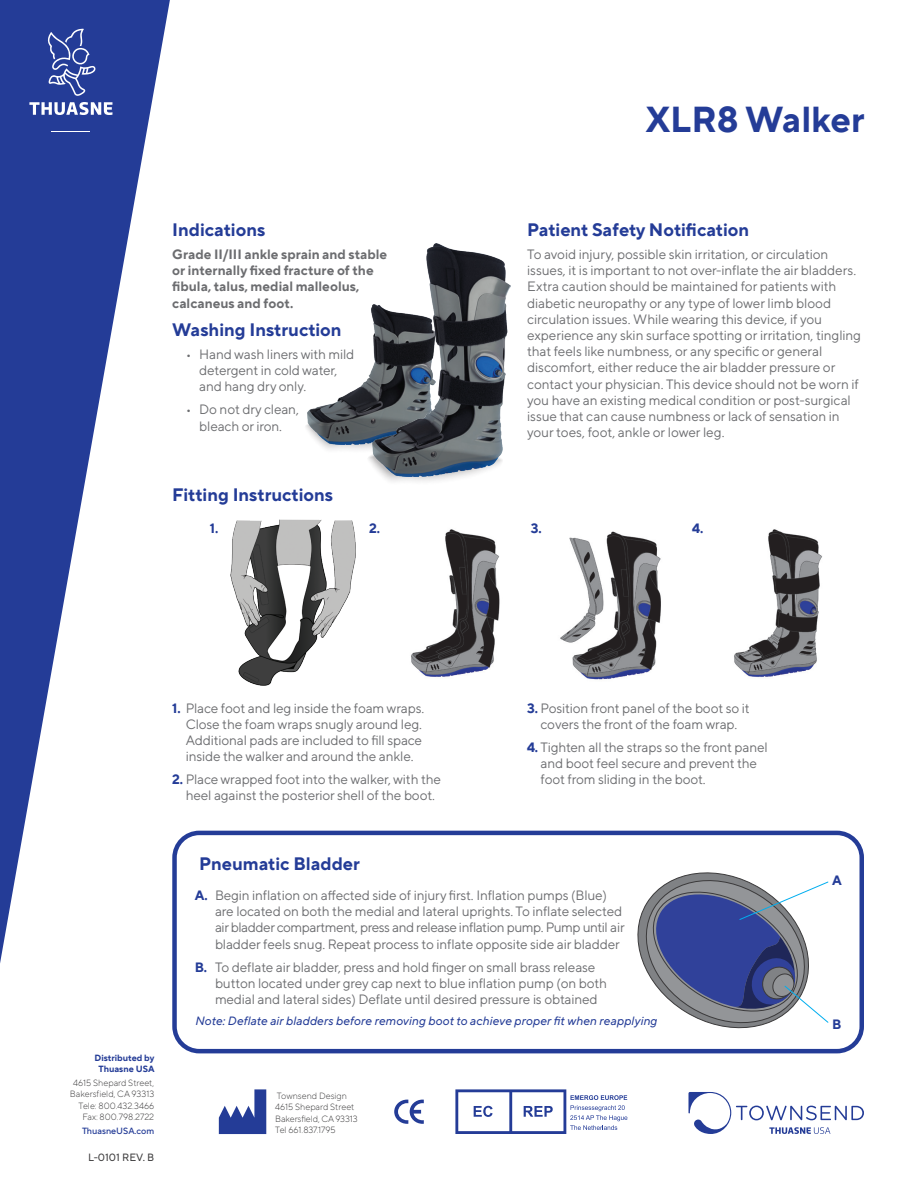
<style>
.page{position:relative;width:918px;height:1188px;background:#fff}
.page>*{position:absolute;margin:0;border:0;box-sizing:border-box;transform-origin:0 0}
.t1{font:700 36px "TT Norms Pro";color:#243c97}
.t2{font:700 18px "TT Norms Pro";color:#243c97}
.t3{font:13.5px/16.2px "TT Norms Pro";letter-spacing:-.01em;color:#6c6d70}
.t4{font:700 13.5px/16.2px "TT Norms Pro";color:#6c6d70}
.t5{font:700 13.5px "TT Norms Pro";color:#243c97}
.t6{font:italic 12px "TT Norms Pro";letter-spacing:.005em;color:#243c97}
.t7{font:10.5px "TT Norms Pro";color:#3b3a3b}
.t8{font:300 9px/11.2px "TT Norms Pro";color:#3b3a3b;text-align:right}
.t9{font:700 9px/11.2px "TT Norms Pro";color:#243c97;text-align:center}
.t10{font:500 9px "TT Norms Pro";color:#243c97}
.s1{font-weight:700;color:#243c97}
</style>
<div class="page">
<svg style="left:0;top:0;width:170px;height:963px"></svg>
<div style="left:0;top:0;width:142px;height:144px;background:#243c97"></div>
<svg style="left:29px;top:102px;width:83px;height:13px"></svg>
<svg style="left:48px;top:29px;width:48px;height:67px"></svg>
<hr style="left:52px;top:131px;width:38px;height:1px;background:#fff">
<svg style="left:688px;top:1092px;width:176px;height:42px"></svg>
<svg style="left:394px;top:1100px;width:30px;height:24px"></svg>
<svg style="left:455px;top:1089px;width:172px;height:45px"></svg>
<svg style="left:219px;top:1089px;width:47px;height:45px"></svg>
<div style="left:172px;top:831px;width:692px;height:222px;border:4px solid #243c97;border-radius:25px"></div>
<img style="left:308px;top:307px;width:64px;height:107px">
<img style="left:372px;top:244px;width:139px;height:170px">
<svg style="left:306px;top:414px;width:197px;height:68px"></svg>
<img style="left:230px;top:520px;width:126px;height:166px">
<img style="left:560px;top:531px;width:101px;height:149px">
<img style="left:411px;top:529px;width:89px;height:148px">
<img style="left:734px;top:529px;width:88px;height:149px">
<svg style="left:637px;top:872px;width:192px;height:157px"></svg>
<p class="t2" style="left:172px;top:216px;width:94px">Indications</p>
<p class="t4" style="left:172px;top:245px;width:217px">Grade II/III ankle sprain and stable or internally fixed fracture of the fibula, talus, medial malleolus, calcaneus and foot.</p>
<p class="t2" style="left:172px;top:316px;width:171px">Washing Instruction</p>
<p class="t3" style="left:199px;top:345px;width:157px;text-indent:-14px">• Hand wash liners with mild detergent in cold water, and hang dry only.</p>
<p class="t3" style="left:186px;top:400px;width:115px;text-align:center">• Do not dry clean, bleach or iron.</p>
<p class="t2" style="left:172px;top:481px;width:162px">Fitting Instructions</p>
<h1 class="t1" style="left:646px;top:92px;width:220px">XLR8 Walker</h1>
<p class="t2" style="left:527px;top:216px;width:224px">Patient Safety Notification</p>
<p class="t3" style="left:527px;top:245px;width:336px">To avoid injury, possible skin irritation, or circulation issues, it is important to not over-inflate the air bladders.<br>Extra caution should be maintained for patients with diabetic neuropathy or any type of lower limb blood circulation issues. While wearing this device, if you experience any skin surface spotting or irritation, tingling that feels like numbness, or any specific or general discomfort, either reduce the air bladder pressure or contact your physician. This device should not be worn if you have an existing medical condition or post-surgical issue that can cause numbness or lack of sensation in your toes, foot, ankle or lower leg.</p>
<p class="t5" style="left:210px;top:518px;width:10px">1.</p>
<p class="t5" style="left:369px;top:518px;width:12px">2.</p>
<p class="t5" style="left:531px;top:518px;width:12px">3.</p>
<p class="t5" style="left:692px;top:518px;width:13px">4.</p>
<p class="t3" style="left:186px;top:699px;width:240px;text-indent:-14px"><span class="s1">1.</span> Place foot and leg inside the foam wraps.<br>Close the foam wraps snugly around leg.<br>Additional pads are included to fill space inside the walker and around the ankle.</p>
<p class="t3" style="left:172px;top:770px;width:270px;text-align:center"><span class="s1">2.</span> Place wrapped foot into the walker, with the heel against the posterior shell of the boot.</p>
<p class="t3" style="left:527px;top:699px;width:224px;text-align:center"><span class="s1">3.</span> Position front panel of the boot so it covers the front of the foam wrap.</p>
<p class="t3" style="left:541px;top:738px;width:229px;text-indent:-14px"><span class="s1">4.</span> Tighten all the straps so the front panel and boot feel secure and prevent the foot from sliding in the boot.</p>
<p class="t9" style="left:95px;top:1051px;width:62px">Distributed by<br>Thuasne USA</p>
<p class="t8" style="left:70px;top:1077px;width:86px">4615 Shepard Street,<br>Bakersfield, CA 93313<br>Tele: 800.432.3466<br>Fax: 800.798.2722</p>
<p class="t10" style="left:82px;top:1124px;width:74px">ThuasneUSA.com</p>
<p class="t7" style="left:88px;top:1150px;width:68px">L-0101 REV. B</p>
<p class="t2" style="left:199px;top:851px;width:162px">Pneumatic Bladder</p>
<p class="t3" style="left:215px;top:886px;width:411px;text-indent:-20px"><span class="s1">A.</span> Begin inflation on affected side of injury first. Inflation pumps (Blue) are located on both the medial and lateral uprights. To inflate selected air bladder compartment, press and release inflation pump. Pump until air bladder feels snug. Repeat process to inflate opposite side air bladder</p>
<p class="t3" style="left:215px;top:958px;width:394px;text-indent:-20px"><span class="s1">B.</span> To deflate air bladder, press and hold finger on small brass release button located under grey cap next to blue inflation pump (on both medial and lateral sides) Deflate until desired pressure is obtained</p>
<p class="t6" style="left:195px;top:1012px;width:464px">Note: Deflate air bladders before removing boot to achieve proper fit when reapplying</p>
<p class="t8" style="left:275px;top:1090px;width:84px;text-align:left">Townsend Design<br>4615 Shepard Street<br>Bakersfield, CA 93313<br>Tel 661.837.1795</p>
<p class="t5" style="left:832px;top:870px;width:11px">A</p>
<p class="t5" style="left:832px;top:1014px;width:11px">B</p>
</div>
